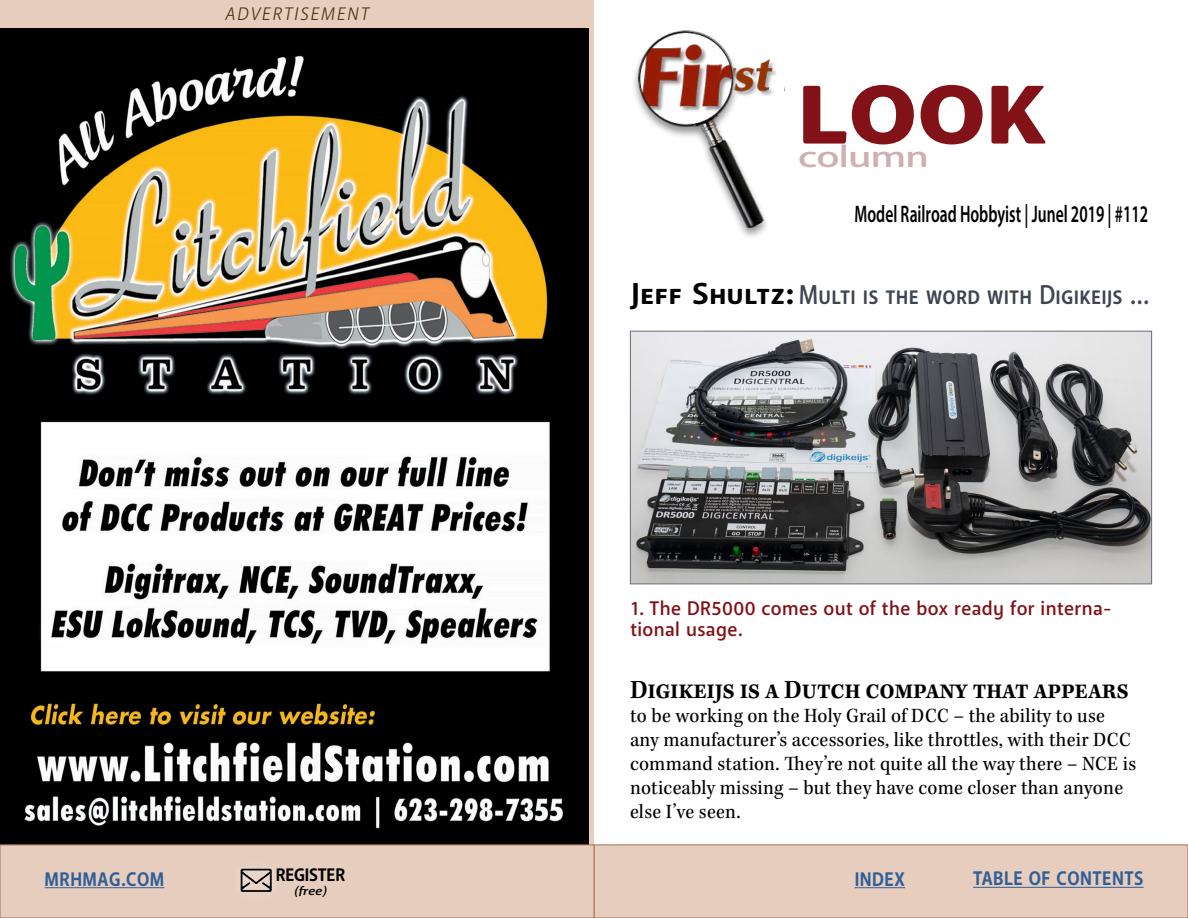
<style>
.page{position:relative;width:1188px;height:918px;background:#fff}
.page>*{position:absolute;margin:0;border:0;box-sizing:border-box;transform-origin:0 0}
.t1{font:900 82.5px "Anago";color:#821218;scale:1.16 1}
.t2{font:500 30px "Anago";color:#ceb0b2;scale:1.36 1}
.t3{font:500 27px "Anago";letter-spacing:.01em;color:#404552;scale:.89 1}
.t4{font:27px "Kepler Std Semibold Capt";letter-spacing:-.01em;color:#000;scale:.93 1}
.t5{font:600 24px "Myriad Pro";color:#000;scale:.65 1}
.t6{font:21px/24px "Kepler Std Scn";letter-spacing:.01em;color:#000}
.t7{font:500 19.5px/21px "Anago";letter-spacing:.02em;color:#821218}
.t8{font:700 19.5px "Anago";letter-spacing:.03em;color:#315f98;scale:.9 1}
.t9{font:italic 18px "Anago";letter-spacing:.1em;color:#513717}
.t10{font:700 18px "Anago";letter-spacing:-.01em;color:#000;scale:.93 1}
.t11{font:italic 500 12px "Anago";color:#000;scale:1.2 1}
.s1{font-weight:700;font-size:30px;color:#000}
</style>
<div class="page">
<img style="left:633px;top:30px;width:144px;height:207px">
<img style="left:632px;top:333px;width:518px;height:249px">
<div style="left:630px;top:331px;width:522px;height:253px;border:1px solid #696d7b"></div>
<div style="left:1px;top:0;width:593px;height:844px;background:#e6cdbe"></div>
<img style="left:0;top:28px;width:588px;height:816px">
<div style="left:594px;top:844px;width:594px;height:74px;background:#e6cdbe;border:1px solid #a7715f"></div>
<hr style="left:855px;top:887px;width:50px;height:1px;background:#315f98">
<hr style="left:973px;top:887px;width:171px;height:1px;background:#315f98">
<div style="left:0;top:844px;width:594px;height:74px;background:#e6cdbe;border:1px solid #a7715f"></div>
<img style="left:240px;top:867px;width:33px;height:27px">
<hr style="left:45px;top:887px;width:119px;height:1px;background:#315f98">
<p class="t9" style="left:225px;top:2px;width:145px">ADVERTISEMENT</p>
<h1 class="t1" style="left:798px;top:63px;width:216px">LOOK</h1>
<h2 class="t2" style="left:798px;top:138px;width:98px">column</h2>
<p class="t5" style="left:855px;top:199px;width:453px">Model Railroad Hobbyist | Junel 2019 | #112</p>
<p class="t3" style="left:632px;top:277px;width:583px"><span class="s1">Jeff Shultz:</span> Multi is the word with Digikeijs …</p>
<p class="t8" style="left:45px;top:867px;width:135px">MRHMAG.COM</p>
<p class="t7" style="left:630px;top:598px;width:482px">1. The DR5000 comes out of the box ready for interna&shy;tional usage.</p>
<p class="t4" style="left:630px;top:675px;width:538px">Digikeijs is a Dutch company that appears</p>
<p class="t6" style="left:630px;top:705px;width:508px">to be working on the Holy Grail of DCC – the ability to use any manufacturer’s accessories, like throttles, with their DCC command station. They’re not quite all the way there – NCE is noticeably missing – but they have come closer than anyone else I’ve seen.</p>
<p class="t10" style="left:276px;top:864px;width:76px">REGISTER</p>
<p class="t8" style="left:855px;top:867px;width:57px">INDEX</p>
<p class="t8" style="left:973px;top:866px;width:191px">TABLE OF CONTENTS</p>
<p class="t11" style="left:294px;top:883px;width:29px">(free)</p>
</div>
